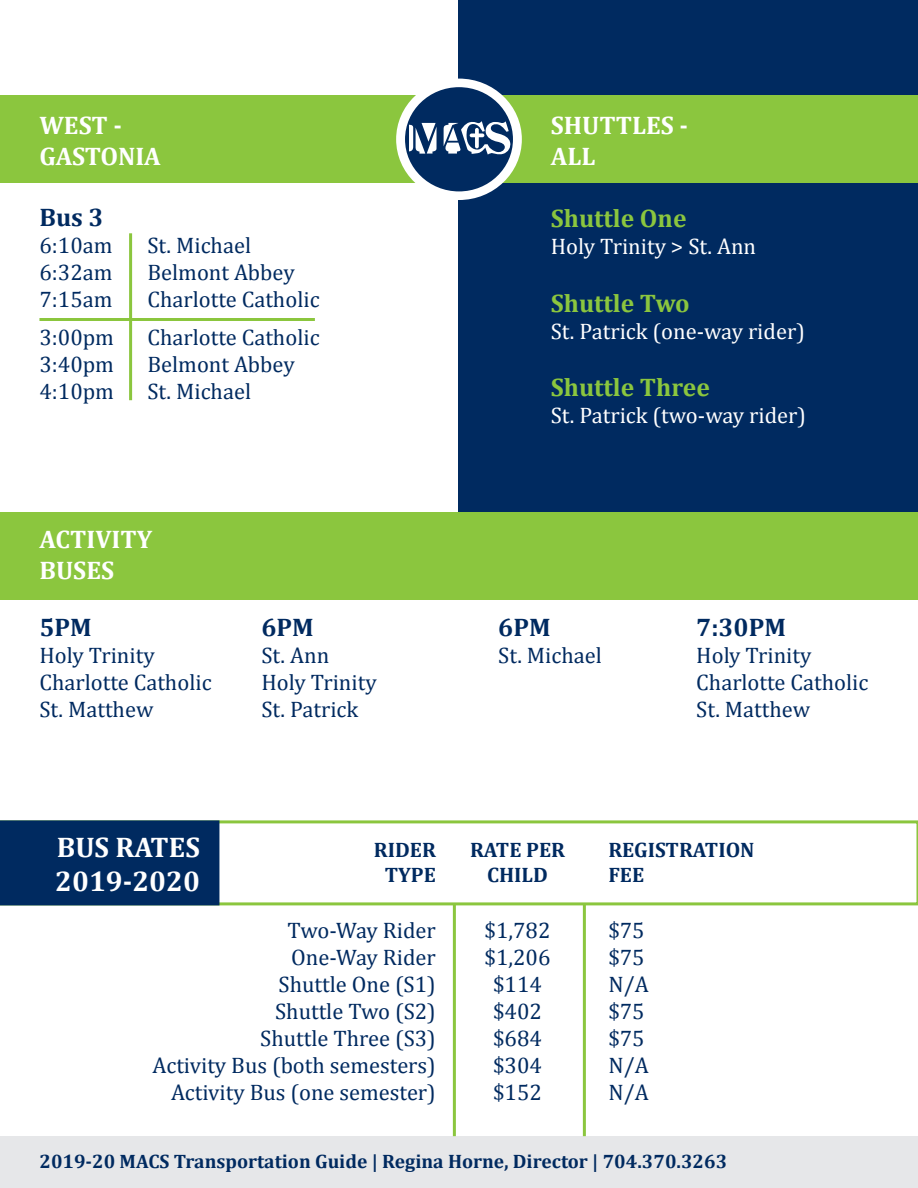
<style>
.page{position:relative;width:918px;height:1188px;background:#fff}
.page>*{position:absolute;margin:0;border:0;box-sizing:border-box;transform-origin:0 0}
.t1{font:700 28.5px/34.2px "Cambria";color:#fff}
.t2{font:700 25.5px/30.6px "Cambria";color:#fff}
.t3{font:700 25.5px "Cambria";color:#8bc63e}
.t4{font:700 25.5px "Cambria";color:#002a60}
.t5{font:22.5px/27px "Cambria";color:#002a60}
.t6{font:22.5px "Cambria";color:#fff}
.t7{font:700 21px/25.2px "Cambria";color:#002a60;text-align:center}
.t8{font:700 19.5px "Cambria";color:#002a60}
</style>
<div class="page">
<div style="left:459px;top:0;width:459px;height:555px;background:#002a60"></div>
<div style="left:0;top:95px;width:918px;height:88px;background:#8bc63e"></div>
<div style="left:396px;top:79px;width:126px;height:121px;background:#fff;border-radius:50%"></div>
<div style="left:405px;top:87px;width:108px;height:104px;background:#002a60;border-radius:50%"></div>
<svg style="left:409px;top:123px;width:28px;height:31px"></svg>
<svg style="left:444px;top:121px;width:67px;height:34px"></svg>
<hr style="left:39px;top:318px;width:276px;height:3px;background:#8bc63e">
<hr style="left:129px;top:233px;width:3px;height:167px;background:#8bc63e">
<div style="left:0;top:512px;width:918px;height:88px;background:#8bc63e"></div>
<div style="left:0;top:1136px;width:918px;height:52px;background:#e6e7e9"></div>
<hr style="left:453px;top:904px;width:3px;height:232px;background:#8bc63e">
<hr style="left:583px;top:904px;width:3px;height:232px;background:#8bc63e">
<svg style="left:219px;top:820px;width:699px;height:85px"></svg>
<div style="left:0;top:820px;width:219px;height:85px;background:#002a60"></div>
<p class="t2" style="left:39px;top:109px;width:123px">WEST -<br>GASTONIA</p>
<p class="t2" style="left:551px;top:109px;width:139px">SHUTTLES -<br>ALL</p>
<p class="t4" style="left:39px;top:199px;width:66px">Bus 3</p>
<p class="t5" style="left:39px;top:232px;width:75px">6:10am</p>
<p class="t5" style="left:147px;top:232px;width:105px">St. Michael</p>
<p class="t5" style="left:39px;top:259px;width:75px">6:32am</p>
<p class="t5" style="left:147px;top:259px;width:149px">Belmont Abbey</p>
<p class="t5" style="left:39px;top:286px;width:75px">7:15am</p>
<p class="t5" style="left:147px;top:286px;width:174px">Charlotte Catholic</p>
<p class="t5" style="left:39px;top:323px;width:76px">3:00pm</p>
<p class="t5" style="left:147px;top:323px;width:174px">Charlotte Catholic</p>
<p class="t5" style="left:39px;top:350px;width:76px">3:40pm</p>
<p class="t5" style="left:147px;top:350px;width:149px">Belmont Abbey</p>
<p class="t5" style="left:39px;top:377px;width:76px">4:10pm</p>
<p class="t5" style="left:147px;top:377px;width:105px">St. Michael</p>
<p class="t2" style="left:39px;top:523px;width:114px">ACTIVITY<br>BUSES</p>
<p class="t4" style="left:39px;top:610px;width:54px">5PM</p>
<p class="t5" style="left:39px;top:642px;width:174px">Holy Trinity<br>Charlotte Catholic<br>St. Matthew</p>
<p class="t4" style="left:261px;top:610px;width:54px">6PM</p>
<p class="t5" style="left:261px;top:642px;width:117px">St. Ann<br>Holy Trinity<br>St. Patrick</p>
<p class="t3" style="left:551px;top:201px;width:137px">Shuttle One</p>
<p class="t6" style="left:551px;top:233px;width:207px">Holy Trinity &gt; St. Ann</p>
<p class="t3" style="left:551px;top:285px;width:140px">Shuttle Two</p>
<p class="t6" style="left:551px;top:318px;width:256px">St. Patrick (one-way rider)</p>
<p class="t3" style="left:551px;top:370px;width:161px">Shuttle Three</p>
<p class="t6" style="left:551px;top:403px;width:257px">St. Patrick (two-way rider)</p>
<p class="t4" style="left:498px;top:610px;width:54px">6PM</p>
<p class="t5" style="left:498px;top:642px;width:105px">St. Michael</p>
<p class="t4" style="left:696px;top:610px;width:91px">7:30PM</p>
<p class="t5" style="left:696px;top:642px;width:174px">Holy Trinity<br>Charlotte Catholic<br>St. Matthew</p>
<p class="t1" style="left:55px;top:829px;width:146px">BUS RATES<br>2019-2020</p>
<p class="t7" style="left:470px;top:836px;width:97px">RATE PER<br>CHILD</p>
<p class="t7" style="left:608px;top:836px;width:148px;text-align:left">REGISTRATION<br>FEE</p>
<p class="t7" style="left:374px;top:836px;width:64px">RIDER<br>TYPE</p>
<p class="t5" style="left:153px;top:917px;width:285px;text-align:right">Two-Way Rider<br>One-Way Rider<br>Shuttle One (S1)<br>Shuttle Two (S2)<br>Shuttle Three (S3)<br>Activity Bus (both semesters)<br>Activity Bus (one semester)</p>
<p class="t5" style="left:485px;top:917px;width:67px;text-align:center">$1,782 $1,206 $114 $402 $684 $304 $152</p>
<p class="t5" style="left:608px;top:917px;width:42px">$75 $75<br>N/A $75 $75<br>N/A<br>N/A</p>
<p class="t8" style="left:39px;top:1148px;width:689px">2019-20 MACS Transportation Guide | Regina Horne, Director | 704.370.3263</p>
</div>
